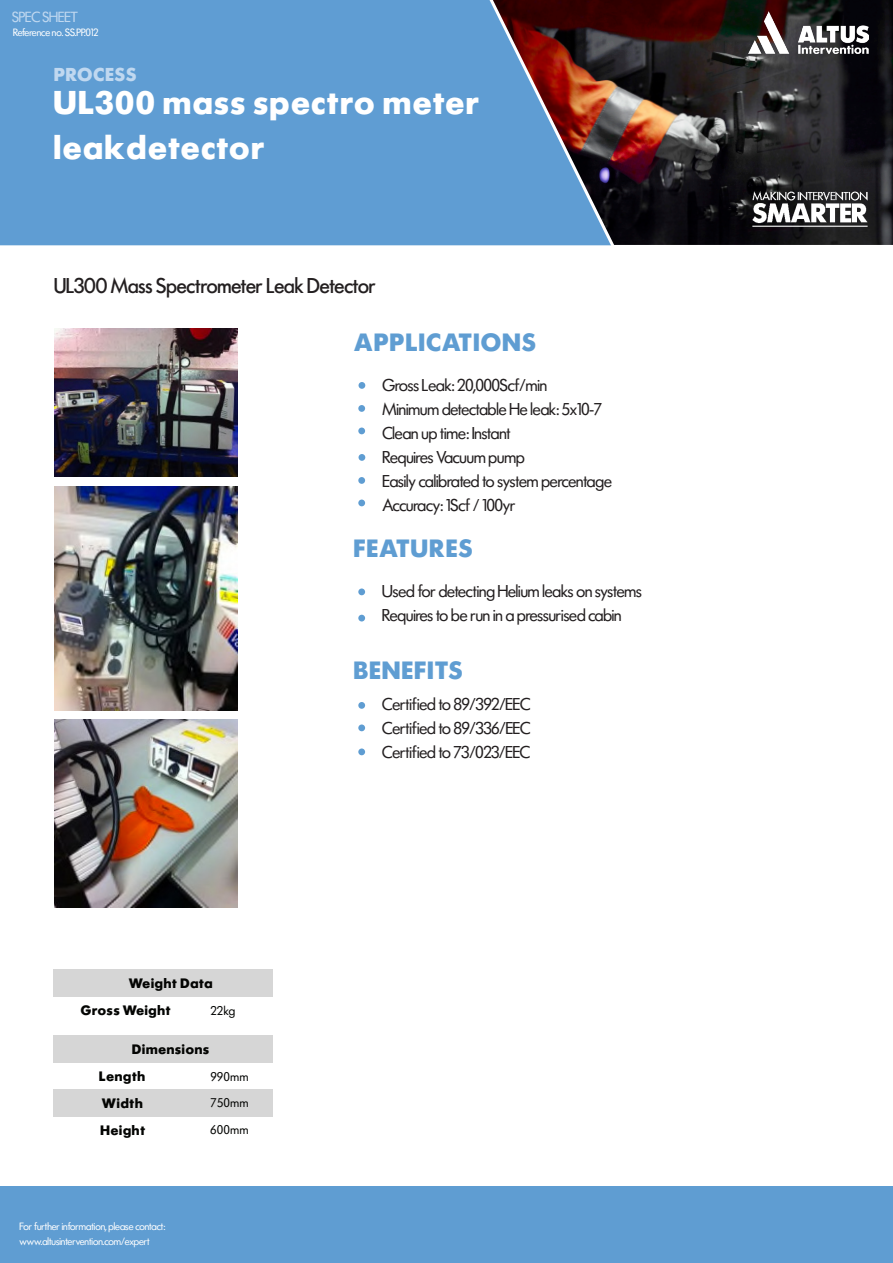
<style>
.page{position:relative;width:893px;height:1263px;background:#fff}
.page>*{position:absolute;margin:0;border:0;box-sizing:border-box;transform-origin:0 0}
.t1{font:700 34.65px/44.4px "Futura SHOP";letter-spacing:.06em;color:#fff}
.t2{font:700 26.25px "Futura SHOP";letter-spacing:.06em;color:#5f9dd2}
.t3{font:500 22.5px "Futura SHOP";color:#231f20}
.t4{font:700 19.65px "Futura SHOP";letter-spacing:.06em;color:#c0d8f0}
.t5{font:18px "Futura SHOP";color:#231f20}
.t6{font:15.45px "Futura SHOP";color:#c0d8f0}
.t7{font:700 14.4px "Futura SHOP";letter-spacing:.06em;color:#040503}
.t8{font:13.2px "Futura SHOP";letter-spacing:.06em;color:#040503}
.t9{font:11.1px "Futura SHOP";color:#fff}
</style>
<div class="page">
<img style="left:617px;top:0;width:276px;height:245px">
<div style="left:0;top:0;width:476px;height:245px;background:#5f9dd3"></div>
<div style="left:358px;top:382px;width:7px;height:7px;background:#5f9dd2;border-radius:50%"></div>
<div style="left:358px;top:454px;width:7px;height:7px;background:#5f9dd2;border-radius:50%"></div>
<div style="left:358px;top:588px;width:7px;height:7px;background:#5f9dd2;border-radius:50%"></div>
<div style="left:358px;top:615px;width:7px;height:6px;background:#5f9dd2;border-radius:50%"></div>
<div style="left:358px;top:405px;width:7px;height:7px;background:#5f9dd2;border-radius:50%"></div>
<div style="left:358px;top:477px;width:7px;height:7px;background:#5f9dd2;border-radius:50%"></div>
<div style="left:358px;top:427px;width:7px;height:7px;background:#5f9dd2;border-radius:50%"></div>
<div style="left:358px;top:499px;width:7px;height:7px;background:#5f9dd2;border-radius:50%"></div>
<div style="left:358px;top:702px;width:7px;height:7px;background:#5f9dd2;border-radius:50%"></div>
<div style="left:358px;top:724px;width:7px;height:7px;background:#5f9dd2;border-radius:50%"></div>
<div style="left:358px;top:748px;width:7px;height:7px;background:#5f9dd2;border-radius:50%"></div>
<svg style="left:476px;top:0;width:141px;height:246px;background:#606680"></svg>
<img style="left:749px;top:12px;width:120px;height:41px">
<img style="left:750px;top:191px;width:120px;height:36px">
<div style="left:0;top:1186px;width:893px;height:77px;background:#5f9dd2"></div>
<div style="left:54px;top:969px;width:219px;height:28px;background:#d6d6d6"></div>
<div style="left:54px;top:1035px;width:219px;height:28px;background:#d6d6d6"></div>
<div style="left:54px;top:1089px;width:219px;height:28px;background:#d6d6d6"></div>
<img style="left:54px;top:329px;width:183px;height:148px">
<img style="left:55px;top:486px;width:183px;height:224px">
<img style="left:55px;top:719px;width:183px;height:188px">
<p class="t6" style="left:12px;top:9px;width:67px">SPEC SHEET</p>
<p class="t9" style="left:13px;top:27px;width:87px">Reference no. SS.PP.012</p>
<p class="t4" style="left:54px;top:64px;width:84px">PROCESS</p>
<p class="t1" style="left:54px;top:81px;width:426px">UL300 mass spectro meter leakdetector</p>
<p class="t3" style="left:54px;top:274px;width:323px">UL300 Mass Spectrometer Leak Detector</p>
<p class="t2" style="left:354px;top:329px;width:183px">APPLICATIONS</p>
<p class="t5" style="left:382px;top:375px;width:166px">Gross Leak: 20,000Scf/min</p>
<p class="t5" style="left:382px;top:399px;width:221px">Minimum detectable He leak: 5x10-7</p>
<p class="t5" style="left:382px;top:423px;width:130px">Clean up time: Instant</p>
<p class="t5" style="left:382px;top:447px;width:144px">Requires Vacuum pump</p>
<p class="t5" style="left:382px;top:471px;width:231px">Easily calibrated to system percentage</p>
<p class="t5" style="left:382px;top:495px;width:134px">Accuracy: 1Scf / 100yr</p>
<p class="t2" style="left:354px;top:534px;width:120px">FEATURES</p>
<p class="t5" style="left:382px;top:582px;width:261px">Used for detecting Helium leaks on systems</p>
<p class="t5" style="left:382px;top:606px;width:241px">Requires to be run in a pressurised cabin</p>
<p class="t2" style="left:354px;top:656px;width:110px">BENEFITS</p>
<p class="t7" style="left:129px;top:976px;width:85px">Weight Data</p>
<p class="t7" style="left:81px;top:1003px;width:91px">Gross Weight</p>
<p class="t8" style="left:211px;top:1004px;width:26px">22kg</p>
<p class="t7" style="left:132px;top:1042px;width:78px">Dimensions</p>
<p class="t7" style="left:99px;top:1069px;width:47px">Length</p>
<p class="t7" style="left:102px;top:1096px;width:42px">Width</p>
<p class="t7" style="left:101px;top:1123px;width:46px">Height</p>
<p class="t8" style="left:211px;top:1070px;width:39px">990mm</p>
<p class="t8" style="left:211px;top:1096px;width:39px">750mm</p>
<p class="t8" style="left:211px;top:1123px;width:39px">600mm</p>
<p class="t9" style="left:20px;top:1220px;width:147px">For further information, please contact:</p>
<p class="t9" style="left:20px;top:1235px;width:132px">www.altusintervention.com/expert</p>
<p class="t5" style="left:382px;top:694px;width:149px">Certified to 89/392/EEC</p>
<p class="t5" style="left:382px;top:718px;width:149px">Certified to 89/336/EEC</p>
<p class="t5" style="left:382px;top:742px;width:149px">Certified to 73/023/EEC</p>
</div>
